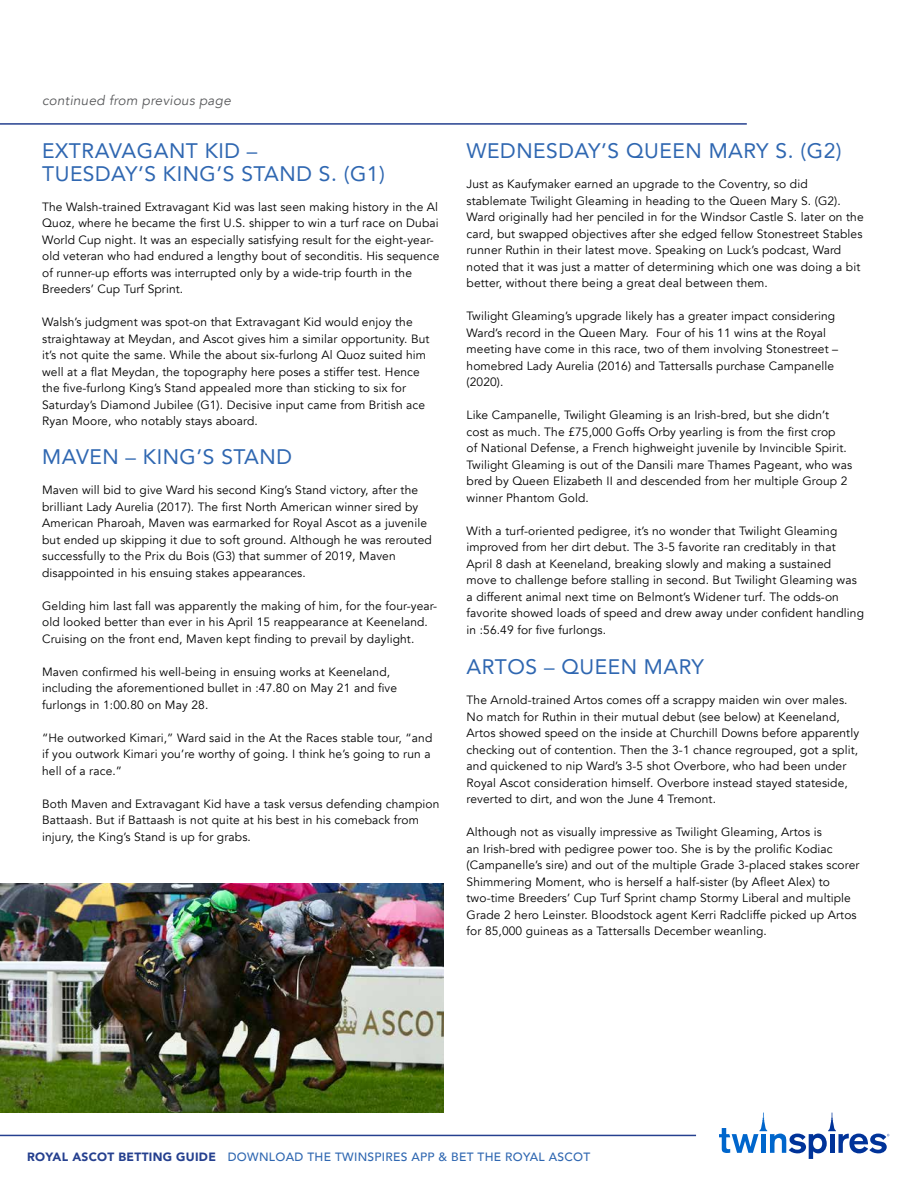
<style>
.page{position:relative;width:918px;height:1188px;background:#fff}
.page>*{position:absolute;margin:0;border:0;box-sizing:border-box;transform-origin:0 0}
.t1{font:21px/22.5px "Avenir";letter-spacing:.025em;color:#2f67b1}
.t2{font:italic 13.5px "Avenir";letter-spacing:.02em;color:#58595b}
.t3{font:12px/16.5px "Avenir";letter-spacing:.01em;color:#000}
.t4{font:500 12px "Avenir";letter-spacing:.025em;color:#2f67b1}
.s1{font-weight:900;color:#25408f}
</style>
<div class="page">
<hr style="left:0;top:1135px;width:696px;height:1px;background:#25408f">
<svg style="left:719px;top:1112px;width:171px;height:47px"></svg>
<hr style="left:0;top:123px;width:747px;height:2px;background:#25408f">
<img style="left:0;top:883px;width:444px;height:229px">
<p class="t2" style="left:42px;top:93px;width:190px">continued from previous page</p>
<h1 class="t1" style="left:42px;top:139px;width:344px">EXTRAVAGANT KID –<br>TUESDAY’S KING’S STAND S. (G1)</h1>
<p class="t3" style="left:42px;top:198px;width:399px">The Walsh-trained Extravagant Kid was last seen making history in the Al Quoz, where he became the first U.S. shipper to win a turf race on Dubai World Cup night. It was an especially satisfying result for the eight-year&shy;old veteran who had endured a lengthy bout of seconditis. His sequence of runner-up efforts was interrupted only by a wide-trip fourth in the Breeders’ Cup Turf Sprint.</p>
<p class="t3" style="left:42px;top:314px;width:389px">Walsh’s judgment was spot-on that Extravagant Kid would enjoy the straightaway at Meydan, and Ascot gives him a similar opportunity. But it’s not quite the same. While the about six-furlong Al Quoz suited him well at a flat Meydan, the topography here poses a stiffer test. Hence the five-furlong King’s Stand appealed more than sticking to six for Saturday’s Diamond Jubilee (G1). Decisive input came from British ace Ryan Moore, who notably stays aboard.</p>
<h1 class="t1" style="left:42px;top:445px;width:251px">MAVEN – KING’S STAND</h1>
<p class="t3" style="left:42px;top:482px;width:391px">Maven will bid to give Ward his second King’s Stand victory, after the brilliant Lady Aurelia (2017). The first North American winner sired by American Pharoah, Maven was earmarked for Royal Ascot as a juvenile but ended up skipping it due to soft ground. Although he was rerouted successfully to the Prix du Bois (G3) that summer of 2019, Maven disappointed in his ensuing stakes appearances.</p>
<p class="t3" style="left:42px;top:597px;width:397px">Gelding him last fall was apparently the making of him, for the four-year&shy;old looked better than ever in his April 15 reappearance at Keeneland.<br>Cruising on the front end, Maven kept finding to prevail by daylight.</p>
<p class="t3" style="left:42px;top:663px;width:357px">Maven confirmed his well-being in ensuing works at Keeneland, including the aforementioned bullet in :47.80 on May 21 and five furlongs in 1:00.80 on May 28.</p>
<p class="t3" style="left:42px;top:729px;width:392px">“He outworked Kimari,” Ward said in the At the Races stable tour, “and if you outwork Kimari you’re worthy of going. I think he’s going to run a hell of a race.”</p>
<p class="t3" style="left:42px;top:795px;width:399px">Both Maven and Extravagant Kid have a task versus defending champion<br>Battaash. But if Battaash is not quite at his best in his comeback from injury, the King’s Stand is up for grabs.</p>
<h1 class="t1" style="left:467px;top:139px;width:377px">WEDNESDAY’S QUEEN MARY S. (G2)</h1>
<p class="t3" style="left:467px;top:176px;width:399px">Just as Kaufymaker earned an upgrade to the Coventry, so did stablemate Twilight Gleaming in heading to the Queen Mary S. (G2).<br>Ward originally had her penciled in for the Windsor Castle S. later on the card, but swapped objectives after she edged fellow Stonestreet Stables runner Ruthin in their latest move. Speaking on Luck’s podcast, Ward noted that it was just a matter of determining which one was doing a bit better, without there being a great deal between them.</p>
<p class="t3" style="left:467px;top:308px;width:373px">Twilight Gleaming’s upgrade likely has a greater impact considering Ward’s record in the Queen Mary. Four of his 11 wins at the Royal meeting have come in this race, two of them involving Stonestreet – homebred Lady Aurelia (2016) and Tattersalls purchase Campanelle (2020).</p>
<p class="t3" style="left:467px;top:407px;width:387px">Like Campanelle, Twilight Gleaming is an Irish-bred, but she didn’t cost as much. The £75,000 Goffs Orby yearling is from the first crop<br>of National Defense, a French highweight juvenile by Invincible Spirit.<br>Twilight Gleaming is out of the Dansili mare Thames Pageant, who was bred by Queen Elizabeth II and descended from her multiple Group 2 winner Phantom Gold.</p>
<p class="t3" style="left:467px;top:522px;width:399px">With a turf-oriented pedigree, it’s no wonder that Twilight Gleaming improved from her dirt debut. The 3-5 favorite ran creditably in that April 8 dash at Keeneland, breaking slowly and making a sustained move to challenge before stalling in second. But Twilight Gleaming was a different animal next time on Belmont’s Widener turf. The odds-on favorite showed loads of speed and drew away under confident handling in :56.49 for five furlongs.</p>
<h1 class="t1" style="left:467px;top:655px;width:239px">ARTOS – QUEEN MARY</h1>
<p class="t3" style="left:467px;top:692px;width:394px">The Arnold-trained Artos comes off a scrappy maiden win over males.<br>No match for Ruthin in their mutual debut (see below) at Keeneland, Artos showed speed on the inside at Churchill Downs before apparently checking out of contention. Then the 3-1 chance regrouped, got a split, and quickened to nip Ward’s 3-5 shot Overbore, who had been under Royal Ascot consideration himself. Overbore instead stayed stateside, reverted to dirt, and won the June 4 Tremont.</p>
<p class="t3" style="left:467px;top:824px;width:394px">Although not as visually impressive as Twilight Gleaming, Artos is<br>an Irish-bred with pedigree power too. She is by the prolific Kodiac (Campanelle’s sire) and out of the multiple Grade 3-placed stakes scorer Shimmering Moment, who is herself a half-sister (by Afleet Alex) to two-time Breeders’ Cup Turf Sprint champ Stormy Liberal and multiple Grade 2 hero Leinster. Bloodstock agent Kerri Radcliffe picked up Artos for 85,000 guineas as a Tattersalls December weanling.</p>
<p class="t4" style="left:27px;top:1146px;width:565px"><span class="s1">ROYAL ASCOT BETTING GUIDE</span> DOWNLOAD THE TWINSPIRES APP &amp; BET THE ROYAL ASCOT</p>
</div>
